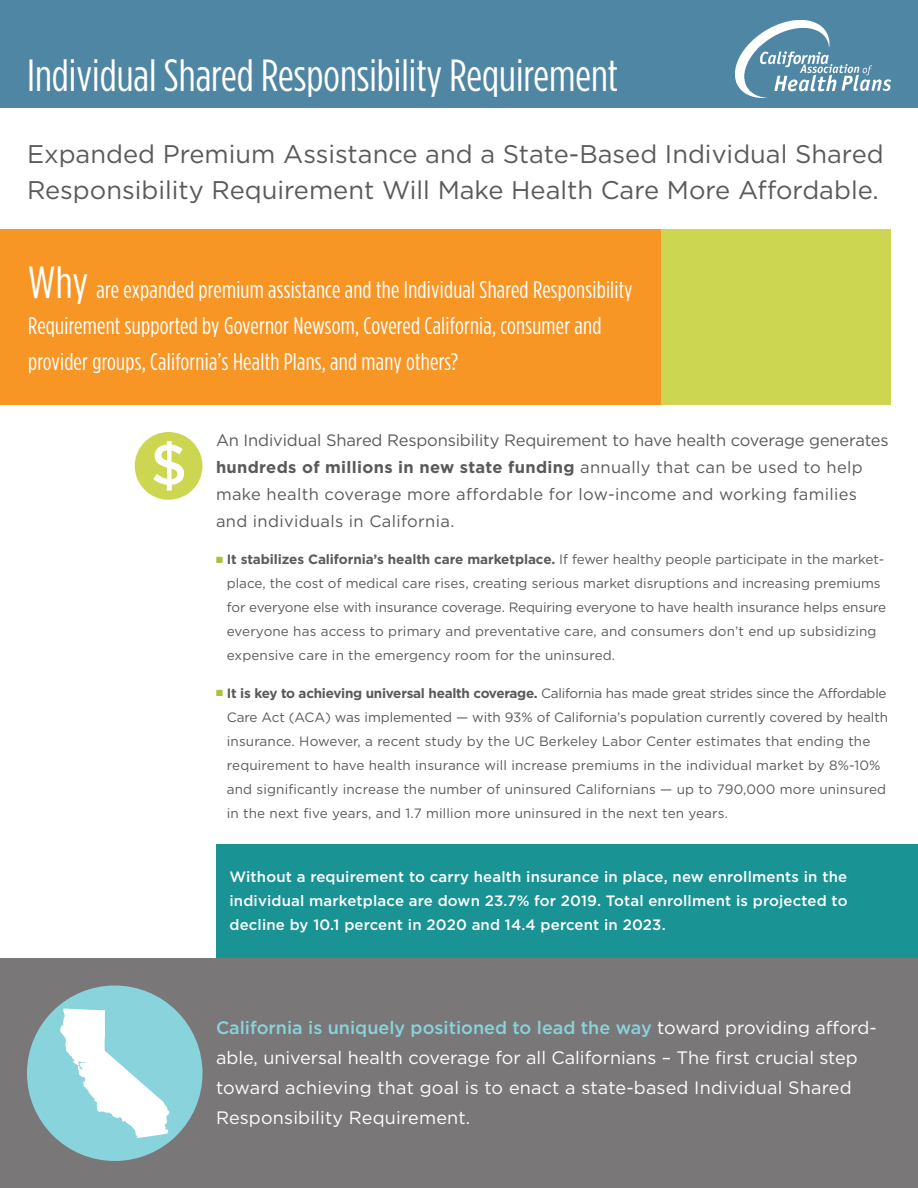
<style>
.page{position:relative;width:918px;height:1188px;background:#fff}
.page>*{position:absolute;margin:0;border:0;box-sizing:border-box;transform-origin:0 0}
.t1{font:45px "Gotham Condensed";color:#fff}
.t2{font:25.5px/36px "Gotham";color:#595a5a}
.t3{font:24px/36px "Gotham Condensed";letter-spacing:.01em;color:#fff}
.t4{font:18px/30px "Gotham";color:#fff}
.t5{font:16.5px/27px "Gotham";letter-spacing:-.005em;color:#595a5a}
.t6{font:500 15px/24px "Gotham";letter-spacing:.01em;color:#fff;text-align:justify}
.t7{font:13.5px/24px "Gotham";color:#595a5a}
.s1{font-size:45px}
.s2{font-weight:700}
.s3{color:#a9c33c}
.s4{font-weight:500;color:#89d3dd}
</style>
<div class="page">
<div style="left:216px;top:844px;width:702px;height:114px;background:#199394"></div>
<div style="left:0;top:958px;width:918px;height:230px;background:#797778"></div>
<div style="left:0;top:230px;width:662px;height:175px;background:#f79525"></div>
<div style="left:662px;top:230px;width:229px;height:175px;background:#ccd651"></div>
<div style="left:27px;top:986px;width:175px;height:175px;background:#89d3dd;border-radius:50%"></div>
<svg style="left:60px;top:1008px;width:109px;height:130px"></svg>
<div style="left:0;top:0;width:918px;height:108px;background:#4f86a4"></div>
<img style="left:736px;top:20px;width:155px;height:78px">
<div style="left:135px;top:432px;width:68px;height:68px;background:#ccd651;border-radius:50%"></div>
<svg style="left:153px;top:441px;width:31px;height:50px"></svg>
<h1 class="t1" style="left:27px;top:51px;width:593px">Individual Shared Responsibility Requirement</h1>
<h2 class="t2" style="left:27px;top:136px;width:858px">Expanded Premium Assistance and a State-Based Individual Shared<br>Responsibility Requirement Will Make Health Care More Affordable.</h2>
<h3 class="t3" style="left:28px;top:271px;width:606px"><span class="s1">Why</span> are expanded premium assistance and the Individual Shared Responsibility<br>Requirement supported by Governor Newsom, Covered California, consumer and provider groups, California’s Health Plans, and many others?</h3>
<p class="t5" style="left:216px;top:426px;width:674px">An Individual Shared Responsibility Requirement to have health coverage generates <span class="s2">hundreds of millions in new state funding</span> annually that can be used to help make health coverage more affordable for low-income and working families and individuals in California.</p>
<p class="t7" style="left:227px;top:547px;width:661px;text-indent:-11px"><span class="s3">■</span> <span class="s2">It stabilizes California’s health care marketplace.</span> If fewer healthy people participate in the market&shy;place, the cost of medical care rises, creating serious market disruptions and increasing premiums for everyone else with insurance coverage. Requiring everyone to have health insurance helps ensure everyone has access to primary and preventative care, and consumers don’t end up subsidizing expensive care in the emergency room for the uninsured.</p>
<p class="t7" style="left:227px;top:681px;width:663px;text-indent:-11px"><span class="s3">■</span> <span class="s2">It is key to achieving universal health coverage.</span> California has made great strides since the Affordable Care Act (ACA) was implemented — with 93% of California’s population currently covered by health insurance. However, a recent study by the UC Berkeley Labor Center estimates that ending the requirement to have health insurance will increase premiums in the individual market by 8%-10% and significantly increase the number of uninsured Californians — up to 790,000 more uninsured in the next five years, and 1.7 million more uninsured in the next ten years.</p>
<p class="t6" style="left:230px;top:865px;width:620px">Without a requirement to carry health insurance in place, new enrollments in the individual marketplace are down 23.7% for 2019. Total enrollment is projected to decline by 10.1 percent in 2020 and 14.4 percent in 2023.</p>
<p class="t4" style="left:216px;top:1013px;width:662px"><span class="s4">California is uniquely positioned to lead the way</span> toward providing afford&shy;able, universal health coverage for all Californians – The first crucial step toward achieving that goal is to enact a state-based Individual Shared Responsibility Requirement.</p>
</div>
